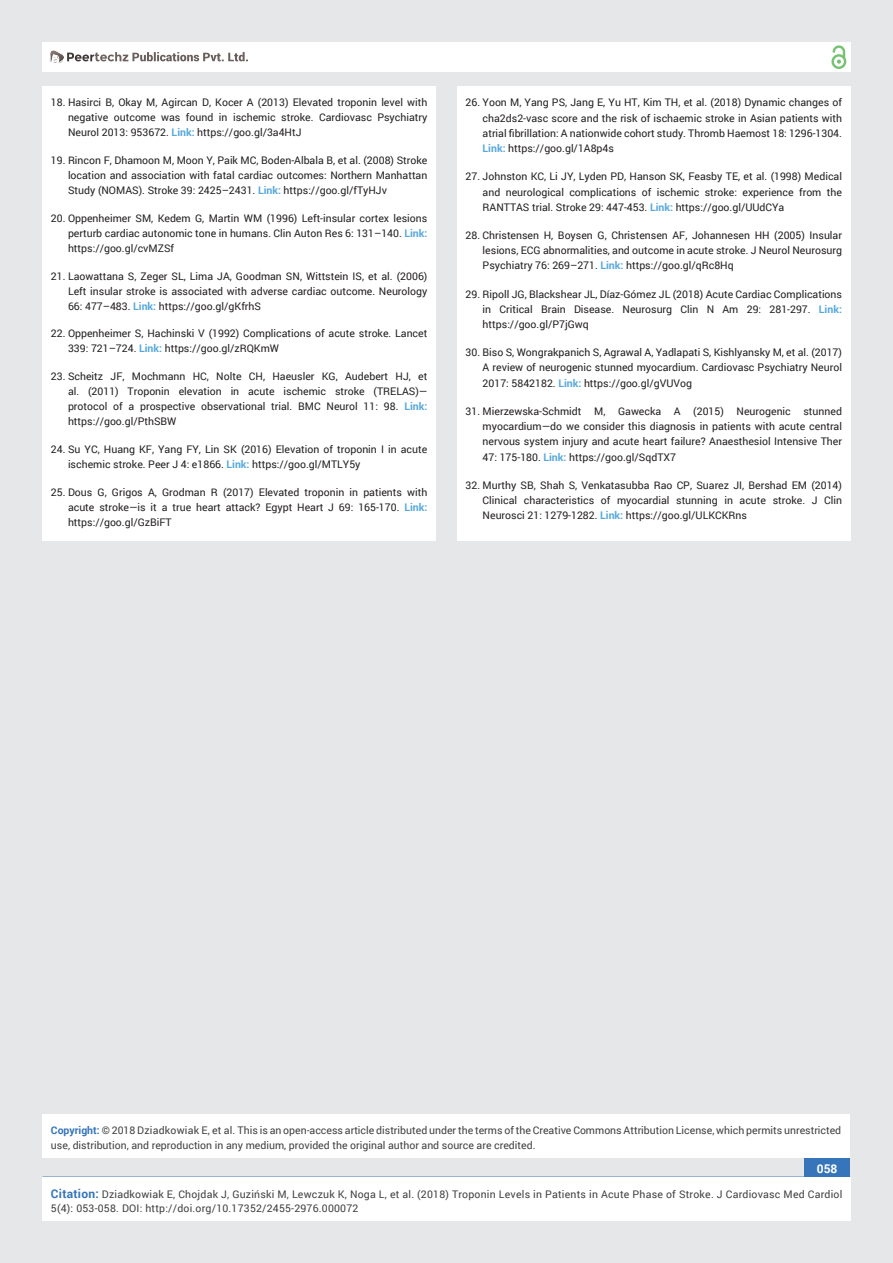
<style>
.page{position:relative;width:893px;height:1263px;background:#e6e7e8}
.page>*{position:absolute;margin:0;border:0;box-sizing:border-box;transform-origin:0 0}
.t1{font:700 12px "Roboto";color:#fff}
.t2{font:10.5px/15.3px "Roboto";color:#231f20;text-align:justify}
.t3{font:10.5px/15px "Roboto";color:#404041}
.t4{font:10.5px/13.5px "Roboto";letter-spacing:.02em;color:#404041}
.s1{font-weight:700;color:#56a8dd}
.s2{font-weight:700;color:#3675b9}
.s3{font-weight:700;font-size:12px;color:#3675b9}
</style>
<div class="page">
<div style="left:42px;top:43px;width:808px;height:29px;background:#fff"></div>
<div style="left:831px;top:54px;width:15px;height:15px;border:2px solid #75c273;border-radius:50%"></div>
<svg style="left:831px;top:45px;width:15px;height:19px"></svg>
<div style="left:804px;top:1157px;width:46px;height:43px;background:#3675b9"></div>
<svg style="left:49px;top:50px;width:199px;height:14px"></svg>
<div style="left:42px;top:1177px;width:809px;height:43px;background:#fff"></div>
<div style="left:42px;top:1115px;width:808px;height:43px;background:#fff"></div>
<div style="left:42px;top:87px;width:394px;height:454px;background:#fff"></div>
<div style="left:457px;top:87px;width:393px;height:454px;background:#fff"></div>
<p class="t2" style="left:68px;top:95px;width:361px;text-indent:-17px">18. Hasirci B, Okay M, Agircan D, Kocer A (2013) Elevated troponin level with negative outcome was found in ischemic stroke. Cardiovasc Psychiatry Neurol 2013: 953672. <span class="s1">Link:</span> https://goo.gl/3a4HtJ</p>
<p class="t2" style="left:68px;top:152px;width:361px;text-indent:-17px">19. Rincon F, Dhamoon M, Moon Y, Paik MC, Boden-Albala B, et al. (2008) Stroke location and association with fatal cardiac outcomes: Northern Manhattan Study (NOMAS). Stroke 39: 2425–2431. <span class="s1">Link:</span> https://goo.gl/fTyHJv</p>
<p class="t2" style="left:68px;top:210px;width:361px;text-indent:-17px">20. Oppenheimer SM, Kedem G, Martin WM (1996) Left-insular cortex lesions perturb cardiac autonomic tone in humans. Clin Auton Res 6: 131–140. <span class="s1">Link: </span>https://goo.gl/cvMZSf</p>
<p class="t2" style="left:68px;top:268px;width:361px;text-indent:-17px">21. Laowattana S, Zeger SL, Lima JA, Goodman SN, Wittstein IS, et al. (2006)<br>Left insular stroke is associated with adverse cardiac outcome. Neurology 66: 477–483. <span class="s1">Link:</span> https://goo.gl/gKfrhS</p>
<p class="t2" style="left:68px;top:326px;width:361px;text-indent:-17px">22. Oppenheimer S, Hachinski V (1992) Complications of acute stroke. Lancet<br>339: 721–724. <span class="s1">Link:</span> https://goo.gl/zRQKmW</p>
<p class="t2" style="left:68px;top:368px;width:361px;text-indent:-17px">23. Scheitz JF, Mochmann HC, Nolte CH, Haeusler KG, Audebert HJ, et al. (2011) Troponin elevation in acute ischemic stroke (TRELAS)— protocol of a prospective observational trial. BMC Neurol 11: 98. <span class="s1">Link: </span>https://goo.gl/PthSBW</p>
<p class="t2" style="left:68px;top:441px;width:361px;text-indent:-17px">24. Su YC, Huang KF, Yang FY, Lin SK (2016) Elevation of troponin I in acute ischemic stroke. Peer J 4: e1866. <span class="s1">Link:</span> https://goo.gl/MTLY5y</p>
<p class="t2" style="left:68px;top:484px;width:361px;text-indent:-17px">25. Dous G, Grigos A, Grodman R (2017) Elevated troponin in patients with acute stroke—is it a true heart attack? Egypt Heart J 69: 165-170. <span class="s1">Link: </span>https://goo.gl/GzBiFT</p>
<p class="t2" style="left:483px;top:95px;width:361px;text-indent:-17px">26. Yoon M, Yang PS, Jang E, Yu HT, Kim TH, et al. (2018) Dynamic changes of cha2ds2-vasc score and the risk of ischaemic stroke in Asian patients with atrial fibrillation: A nationwide cohort study. Thromb Haemost 18: 1296-1304.<br><span class="s1">Link:</span> https://goo.gl/1A8p4s</p>
<p class="t2" style="left:483px;top:168px;width:361px;text-indent:-17px">27. Johnston KC, Li JY, Lyden PD, Hanson SK, Feasby TE, et al. (1998) Medical and neurological complications of ischemic stroke: experience from the RANTTAS trial. Stroke 29: 447-453. <span class="s1">Link:</span> https://goo.gl/UUdCYa</p>
<p class="t2" style="left:483px;top:227px;width:361px;text-indent:-17px">28. Christensen H, Boysen G, Christensen AF, Johannesen HH (2005) Insular lesions, ECG abnormalities, and outcome in acute stroke. J Neurol Neurosurg Psychiatry 76: 269–271. <span class="s1">Link:</span> https://goo.gl/qRc8Hq</p>
<p class="t2" style="left:483px;top:286px;width:361px;text-indent:-17px">29. Ripoll JG, Blackshear JL, Díaz-Gómez JL (2018) Acute Cardiac Complications in Critical Brain Disease. Neurosurg Clin N Am 29: 281-297. <span class="s1">Link: </span>https://goo.gl/P7jGwq</p>
<p class="t2" style="left:483px;top:344px;width:361px;text-indent:-17px">30. Biso S, Wongrakpanich S, Agrawal A, Yadlapati S, Kishlyansky M, et al. (2017)<br>A review of neurogenic stunned myocardium. Cardiovasc Psychiatry Neurol 2017: 5842182. <span class="s1">Link:</span> https://goo.gl/gVUVog</p>
<p class="t2" style="left:483px;top:403px;width:361px;text-indent:-17px">31. Mierzewska-Schmidt M, Gawecka A (2015) Neurogenic stunned myocardium—do we consider this diagnosis in patients with acute central nervous system injury and acute heart failure? Anaesthesiol Intensive Ther 47: 175-180. <span class="s1">Link:</span> https://goo.gl/SqdTX7</p>
<p class="t2" style="left:483px;top:477px;width:361px;text-indent:-17px">32. Murthy SB, Shah S, Venkatasubba Rao CP, Suarez JI, Bershad EM (2014)<br>Clinical characteristics of myocardial stunning in acute stroke. J Clin Neurosci 21: 1279-1282. <span class="s1">Link:</span> https://goo.gl/ULKCKRns</p>
<p class="t3" style="left:51px;top:1123px;width:792px"><span class="s2">Copyright:</span> © 2018 Dziadkowiak E, et al. This is an open-access article distributed under the terms of the Creative Commons Attribution License, which permits unrestricted use, distribution, and reproduction in any medium, provided the original author and source are credited.</p>
<p class="t1" style="left:817px;top:1161px;width:22px">058</p>
<p class="t4" style="left:51px;top:1188px;width:793px"><span class="s3">Citation:</span> Dziadkowiak E, Chojdak J, Guziński M, Lewczuk K, Noga L, et al. (2018) Troponin Levels in Patients in Acute Phase of Stroke. J Cardiovasc Med Cardiol<br>5(4): 053-058. DOI: http://doi.org/10.17352/2455-2976.000072</p>
</div>
